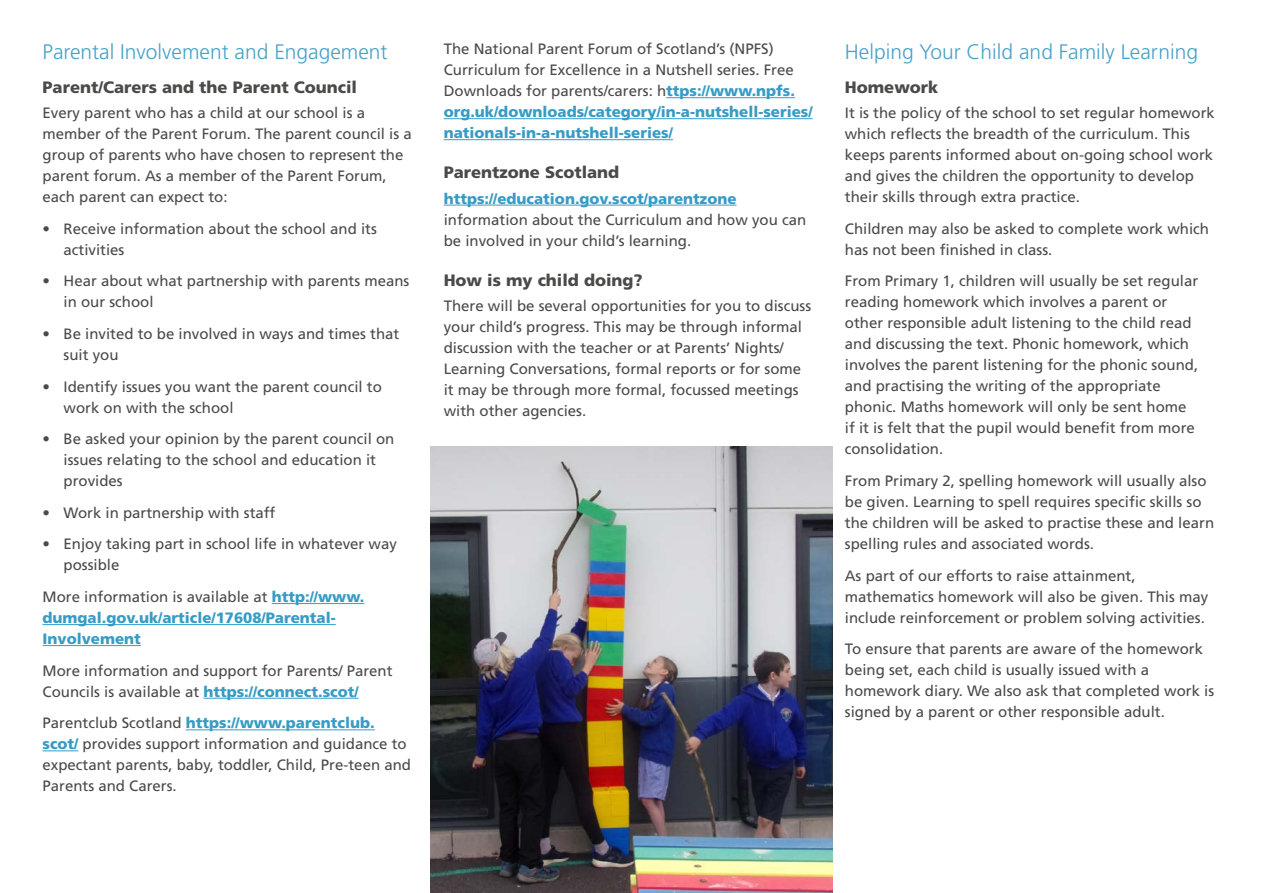
<style>
.page{position:relative;width:1263px;height:893px;background:#fff}
.page>*{position:absolute;margin:0;border:0;box-sizing:border-box;transform-origin:0 0}
.t1{font:300 21px "Frutiger";color:#48a1c8}
.t2{font:900 16.5px "Frutiger";color:#4a4a49}
.t3{font:15px/21px "Frutiger";color:#4a4a49}
.t4{font:900 15px/21px "Frutiger";color:#369cc5}
.s1{font-weight:400;color:#4a4a49}
.s2{font-weight:900;color:#369cc5}
</style>
<div class="page">
<hr style="left:272px;top:603px;width:92px;height:1px;background:#369cc5">
<hr style="left:43px;top:624px;width:293px;height:1px;background:#369cc5">
<hr style="left:43px;top:645px;width:98px;height:1px;background:#369cc5">
<hr style="left:203px;top:698px;width:155px;height:1px;background:#369cc5">
<hr style="left:186px;top:730px;width:189px;height:1px;background:#369cc5">
<hr style="left:43px;top:751px;width:35px;height:1px;background:#369cc5">
<hr style="left:666px;top:97px;width:129px;height:1px;background:#369cc5">
<hr style="left:444px;top:118px;width:369px;height:1px;background:#369cc5">
<hr style="left:444px;top:139px;width:229px;height:1px;background:#369cc5">
<hr style="left:444px;top:205px;width:292px;height:1px;background:#369cc5">
<img style="left:431px;top:446px;width:401px;height:447px">
<h3 class="t1" style="left:43px;top:40px;width:346px">Parental Involvement and Engagement</h3>
<h4 class="t2" style="left:43px;top:77px;width:316px">Parent/Carers and the Parent Council</h4>
<p class="t3" style="left:43px;top:102px;width:371px">Every parent who has a child at our school is a member of the Parent Forum. The parent council is a group of parents who have chosen to represent the parent forum. As a member of the Parent Forum, each parent can expect to:</p>
<p class="t3" style="left:64px;top:218px;width:315px;text-indent:-21px">• Receive information about the school and its activities</p>
<p class="t3" style="left:64px;top:270px;width:347px;text-indent:-21px">• Hear about what partnership with parents means in our school</p>
<p class="t3" style="left:64px;top:323px;width:337px;text-indent:-21px">• Be invited to be involved in ways and times that suit you</p>
<p class="t3" style="left:64px;top:376px;width:320px;text-indent:-21px">• Identify issues you want the parent council to work on with the school</p>
<p class="t3" style="left:64px;top:428px;width:332px;text-indent:-21px">• Be asked your opinion by the parent council on issues relating to the school and education it provides</p>
<p class="t3" style="left:43px;top:502px;width:234px">• Work in partnership with staff</p>
<p class="t3" style="left:64px;top:534px;width:335px;text-indent:-21px">• Enjoy taking part in school life in whatever way possible</p>
<p class="t4" style="left:43px;top:586px;width:323px"><span class="s1">More information is available at</span> http://www. dumgal.gov.uk/article/17608/Parental-<br>Involvement</p>
<p class="t3" style="left:43px;top:660px;width:352px">More information and support for Parents/ Parent<br>Councils is available at <span class="s2">https://connect.scot/</span></p>
<p class="t3" style="left:43px;top:712px;width:370px">Parentclub Scotland <span class="s2">https://www.parentclub. scot/</span> provides support information and guidance to expectant parents, baby, toddler, Child, Pre-teen and Parents and Carers.</p>
<p class="t3" style="left:444px;top:38px;width:370px">The National Parent Forum of Scotland’s (NPFS)<br>Curriculum for Excellence in a Nutshell series. Free Downloads for parents/carers: h<span class="s2">ttps://www.npfs. org.uk/downloads/category/in-a-nutshell-series/ nationals-in-a-nutshell-series/</span></p>
<h4 class="t2" style="left:444px;top:163px;width:177px">Parentzone Scotland</h4>
<p class="t4" style="left:444px;top:188px;width:294px">https://education.gov.scot/parentzone</p>
<p class="t3" style="left:444px;top:209px;width:364px">information about the Curriculum and how you can be involved in your child’s learning.</p>
<h4 class="t2" style="left:444px;top:270px;width:201px">How is my child doing?</h4>
<p class="t3" style="left:444px;top:295px;width:369px">There will be several opportunities for you to discuss your child’s progress. This may be through informal discussion with the teacher or at Parents’ Nights/ Learning Conversations, formal reports or for some it may be through more formal, focussed meetings with other agencies.</p>
<h3 class="t1" style="left:845px;top:40px;width:355px">Helping Your Child and Family Learning</h3>
<h4 class="t2" style="left:845px;top:77px;width:95px">Homework</h4>
<p class="t3" style="left:845px;top:102px;width:372px">It is the policy of the school to set regular homework which refects the breadth of the curriculum. This keeps parents informed about on-going school work and gives the children the opportunity to develop their skills through extra practice.</p>
<p class="t3" style="left:845px;top:218px;width:366px">Children may also be asked to complete work which has not been fnished in class.</p>
<p class="t3" style="left:845px;top:270px;width:355px">From Primary 1, children will usually be set regular reading homework which involves a parent or other responsible adult listening to the child read and discussing the text. Phonic homework, which involves the parent listening for the phonic sound, and practising the writing of the appropriate phonic. Maths homework will only be sent home if it is felt that the pupil would beneft from more consolidation.</p>
<p class="t3" style="left:845px;top:470px;width:371px">From Primary 2, spelling homework will usually also be given. Learning to spell requires specifc skills so the children will be asked to practise these and learn spelling rules and associated words.</p>
<p class="t3" style="left:845px;top:565px;width:365px">As part of our efforts to raise attainment, mathematics homework will also be given. This may include reinforcement or problem solving activities.</p>
<p class="t3" style="left:845px;top:638px;width:371px">To ensure that parents are aware of the homework being set, each child is usually issued with a homework diary. We also ask that completed work is signed by a parent or other responsible adult.</p>
</div>
